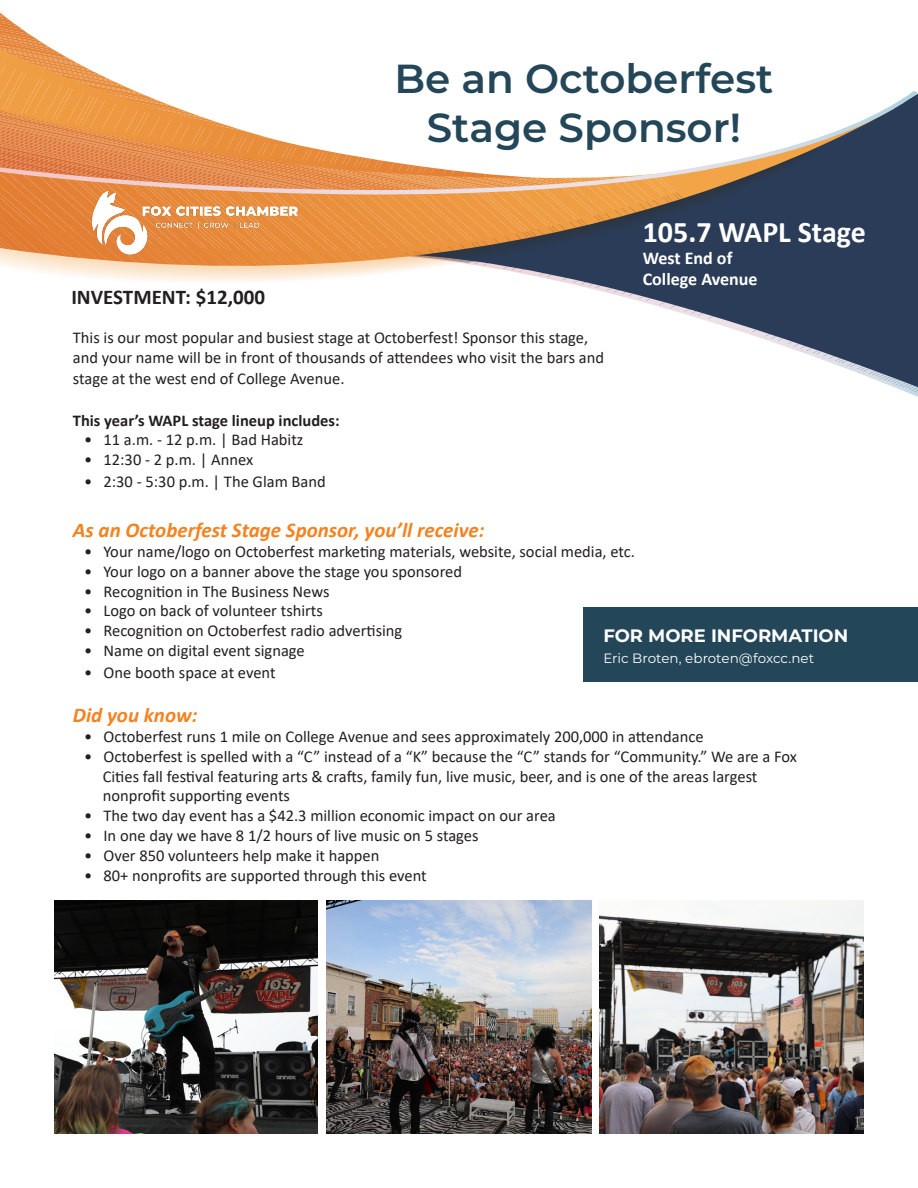
<style>
.page{position:relative;width:918px;height:1188px;background:#fff}
.page>*{position:absolute;margin:0;border:0;box-sizing:border-box;transform-origin:0 0}
.t1{font:600 40.5px "Montserrat";color:#244659}
.t2{font:700 30px "Calibri";color:#fff}
.t3{font:italic 700 21px "Calibri";color:#f58220}
.t4{font:700 21px "Calibri";color:#231f20}
.t5{font:700 18px "Calibri";color:#fff}
.t6{font:700 18px "Montserrat";color:#fff}
.t7{font:16.5px/19.8px "Calibri";color:#231f20}
.t8{font:700 16.5px "Calibri";color:#231f20}
.t9{font:13.5px "Montserrat";color:#fff}
</style>
<div class="page">
<svg style="left:0;top:13px;width:918px;height:384px"></svg>
<svg style="left:331px;top:195px;width:576px;height:132px;fill:#2b3c58"></svg>
<svg style="left:0;top:91px;width:11px;height:104px"></svg>
<svg style="left:11px;top:91px;width:9px;height:104px"></svg>
<svg style="left:20px;top:91px;width:9px;height:104px"></svg>
<svg style="left:29px;top:91px;width:9px;height:104px"></svg>
<svg style="left:38px;top:91px;width:14px;height:104px"></svg>
<svg style="left:52px;top:91px;width:9px;height:104px"></svg>
<svg style="left:61px;top:91px;width:9px;height:104px"></svg>
<svg style="left:70px;top:91px;width:9px;height:104px"></svg>
<svg style="left:79px;top:91px;width:9px;height:104px"></svg>
<svg style="left:88px;top:91px;width:14px;height:97px"></svg>
<svg style="left:102px;top:91px;width:9px;height:97px"></svg>
<svg style="left:111px;top:91px;width:9px;height:97px"></svg>
<svg style="left:120px;top:91px;width:9px;height:97px"></svg>
<svg style="left:129px;top:91px;width:14px;height:97px"></svg>
<svg style="left:143px;top:91px;width:9px;height:97px"></svg>
<svg style="left:152px;top:91px;width:9px;height:97px"></svg>
<svg style="left:161px;top:91px;width:9px;height:97px"></svg>
<svg style="left:170px;top:91px;width:14px;height:97px"></svg>
<svg style="left:184px;top:91px;width:9px;height:97px"></svg>
<svg style="left:193px;top:91px;width:9px;height:97px"></svg>
<svg style="left:202px;top:91px;width:9px;height:97px"></svg>
<svg style="left:211px;top:91px;width:9px;height:97px"></svg>
<svg style="left:220px;top:91px;width:14px;height:97px"></svg>
<svg style="left:234px;top:91px;width:9px;height:97px"></svg>
<svg style="left:243px;top:91px;width:9px;height:97px"></svg>
<svg style="left:252px;top:91px;width:9px;height:97px"></svg>
<svg style="left:261px;top:91px;width:23px;height:97px"></svg>
<svg style="left:284px;top:91px;width:9px;height:97px"></svg>
<svg style="left:293px;top:91px;width:9px;height:97px"></svg>
<svg style="left:302px;top:91px;width:23px;height:104px"></svg>
<svg style="left:325px;top:91px;width:9px;height:104px"></svg>
<svg style="left:334px;top:91px;width:18px;height:104px"></svg>
<svg style="left:352px;top:91px;width:14px;height:104px"></svg>
<svg style="left:366px;top:91px;width:9px;height:104px"></svg>
<svg style="left:375px;top:91px;width:9px;height:104px"></svg>
<svg style="left:384px;top:91px;width:9px;height:104px"></svg>
<svg style="left:393px;top:91px;width:13px;height:104px"></svg>
<svg style="left:406px;top:91px;width:10px;height:104px"></svg>
<svg style="left:416px;top:91px;width:9px;height:104px"></svg>
<svg style="left:425px;top:91px;width:9px;height:104px"></svg>
<svg style="left:434px;top:91px;width:13px;height:104px"></svg>
<svg style="left:447px;top:91px;width:10px;height:104px"></svg>
<svg style="left:457px;top:91px;width:18px;height:104px"></svg>
<svg style="left:475px;top:91px;width:13px;height:104px"></svg>
<svg style="left:488px;top:91px;width:19px;height:104px"></svg>
<svg style="left:507px;top:91px;width:9px;height:104px"></svg>
<svg style="left:516px;top:91px;width:9px;height:104px"></svg>
<svg style="left:525px;top:91px;width:13px;height:104px"></svg>
<svg style="left:538px;top:91px;width:60px;height:104px"></svg>
<svg style="left:598px;top:91px;width:18px;height:104px"></svg>
<svg style="left:616px;top:91px;width:9px;height:104px"></svg>
<svg style="left:625px;top:91px;width:9px;height:104px"></svg>
<svg style="left:634px;top:91px;width:14px;height:104px"></svg>
<svg style="left:648px;top:91px;width:9px;height:104px"></svg>
<svg style="left:657px;top:91px;width:9px;height:104px"></svg>
<svg style="left:666px;top:91px;width:9px;height:104px"></svg>
<svg style="left:675px;top:91px;width:9px;height:104px"></svg>
<svg style="left:684px;top:91px;width:5px;height:104px"></svg>
<svg style="left:689px;top:91px;width:9px;height:104px"></svg>
<svg style="left:698px;top:91px;width:9px;height:104px"></svg>
<svg style="left:707px;top:91px;width:9px;height:104px"></svg>
<svg style="left:716px;top:91px;width:4px;height:104px"></svg>
<svg style="left:720px;top:91px;width:5px;height:104px"></svg>
<svg style="left:725px;top:91px;width:9px;height:104px"></svg>
<svg style="left:734px;top:91px;width:5px;height:104px"></svg>
<svg style="left:739px;top:91px;width:9px;height:104px"></svg>
<svg style="left:748px;top:91px;width:4px;height:104px"></svg>
<svg style="left:752px;top:91px;width:5px;height:104px"></svg>
<svg style="left:757px;top:91px;width:9px;height:104px"></svg>
<svg style="left:766px;top:91px;width:5px;height:104px"></svg>
<svg style="left:771px;top:91px;width:4px;height:104px"></svg>
<svg style="left:775px;top:91px;width:5px;height:104px"></svg>
<svg style="left:780px;top:91px;width:4px;height:104px"></svg>
<svg style="left:784px;top:91px;width:5px;height:104px"></svg>
<svg style="left:789px;top:91px;width:4px;height:104px"></svg>
<svg style="left:793px;top:91px;width:5px;height:104px"></svg>
<svg style="left:798px;top:91px;width:4px;height:104px"></svg>
<svg style="left:802px;top:91px;width:5px;height:104px"></svg>
<svg style="left:807px;top:91px;width:4px;height:104px"></svg>
<svg style="left:811px;top:91px;width:5px;height:104px"></svg>
<svg style="left:816px;top:91px;width:5px;height:104px"></svg>
<svg style="left:821px;top:91px;width:4px;height:104px"></svg>
<svg style="left:825px;top:91px;width:5px;height:104px"></svg>
<svg style="left:830px;top:91px;width:4px;height:104px"></svg>
<svg style="left:834px;top:91px;width:5px;height:104px"></svg>
<svg style="left:839px;top:91px;width:4px;height:104px"></svg>
<svg style="left:843px;top:91px;width:5px;height:104px"></svg>
<svg style="left:848px;top:91px;width:4px;height:104px"></svg>
<svg style="left:852px;top:91px;width:5px;height:104px"></svg>
<svg style="left:857px;top:91px;width:5px;height:104px"></svg>
<svg style="left:862px;top:91px;width:4px;height:104px"></svg>
<svg style="left:866px;top:91px;width:5px;height:104px"></svg>
<svg style="left:871px;top:91px;width:4px;height:104px"></svg>
<svg style="left:875px;top:91px;width:5px;height:104px"></svg>
<svg style="left:880px;top:91px;width:4px;height:104px"></svg>
<svg style="left:884px;top:91px;width:5px;height:104px"></svg>
<svg style="left:889px;top:91px;width:4px;height:104px"></svg>
<svg style="left:893px;top:91px;width:5px;height:104px"></svg>
<svg style="left:898px;top:91px;width:4px;height:104px"></svg>
<svg style="left:902px;top:91px;width:5px;height:104px"></svg>
<svg style="left:907px;top:91px;width:5px;height:104px"></svg>
<hr style="left:912px;top:91px;width:4px;height:104px;background:#2b3c58">
<hr style="left:916px;top:91px;width:2px;height:104px;background:#a9d3e3">
<img style="left:327px;top:901px;width:264px;height:233px">
<img style="left:55px;top:901px;width:262px;height:233px">
<img style="left:599px;top:901px;width:264px;height:233px">
<div style="left:584px;top:608px;width:334px;height:74px;background:#244659"></div>
<img style="left:85px;top:188px;width:219px;height:70px">
<p class="t4" style="left:71px;top:282px;width:195px">INVESTMENT: $12,000</p>
<p class="t1" style="left:394px;top:50px;width:380px">Be an Octoberfest</p>
<p class="t1" style="left:427px;top:99px;width:316px">Stage Sponsor!</p>
<p class="t2" style="left:643px;top:211px;width:225px">105.7 WAPL Stage</p>
<p class="t5" style="left:643px;top:245px;width:91px">West End of</p>
<p class="t5" style="left:643px;top:266px;width:116px">College Avenue</p>
<p class="t7" style="left:73px;top:327px;width:517px">This is our most popular and busiest stage at Octoberfest! Sponsor this stage,</p>
<p class="t7" style="left:73px;top:347px;width:533px">and your name will be in front of thousands of attendees who visit the bars and</p>
<p class="t7" style="left:73px;top:368px;width:273px">stage at the west end of College Avenue.</p>
<p class="t8" style="left:73px;top:408px;width:268px">This year’s WAPL stage lineup includes:</p>
<p class="t7" style="left:84px;top:430px;width:221px">• 11 a.m. - 12 p.m. | Bad Habitz</p>
<p class="t7" style="left:84px;top:449px;width:171px">• 12:30 - 2 p.m. | Annex</p>
<p class="t7" style="left:84px;top:471px;width:243px">• 2:30 - 5:30 p.m. | The Glam Band</p>
<p class="t3" style="left:73px;top:515px;width:413px">As an Octoberfest Stage Sponsor, you’ll receive:</p>
<p class="t7" style="left:84px;top:541px;width:552px">• Your name/logo on Octoberfest marketing materials, website, social media, etc.</p>
<p class="t7" style="left:84px;top:561px;width:380px">• Your logo on a banner above the stage you sponsored</p>
<p class="t7" style="left:84px;top:581px;width:247px">• Recognition in The Business News</p>
<p class="t7" style="left:84px;top:601px;width:240px">• Logo on back of volunteer tshirts</p>
<p class="t7" style="left:84px;top:620px;width:320px">• Recognition on Octoberfest radio advertising</p>
<p class="t7" style="left:84px;top:640px;width:222px">• Name on digital event signage</p>
<p class="t7" style="left:84px;top:662px;width:193px">• One booth space at event</p>
<p class="t6" style="left:603px;top:622px;width:247px">FOR MORE INFORMATION</p>
<p class="t9" style="left:603px;top:648px;width:212px">Eric Broten, ebroten@foxcc.net</p>
<p class="t3" style="left:73px;top:700px;width:126px">Did you know:</p>
<p class="t7" style="left:84px;top:726px;width:621px">• Octoberfest runs 1 mile on College Avenue and sees approximately 200,000 in attendance</p>
<p class="t7" style="left:103px;top:746px;width:696px;text-indent:-19px">• Octoberfest is spelled with a “C” instead of a “K” because the “C” stands for “Community.” We are a Fox<br>Cities fall festival featuring arts &amp; crafts, family fun, live music, beer, and is one of the areas largest</p>
<p class="t7" style="left:103px;top:786px;width:189px">nonprofit supporting events</p>
<p class="t7" style="left:84px;top:805px;width:473px">• The two day event has a $42.3 million economic impact on our area</p>
<p class="t7" style="left:84px;top:825px;width:396px">• In one day we have 8 1/2 hours of live music on 5 stages</p>
<p class="t7" style="left:84px;top:845px;width:297px">• Over 850 volunteers help make it happen</p>
<p class="t7" style="left:84px;top:865px;width:344px">• 80+ nonprofits are supported through this event</p>
</div>
